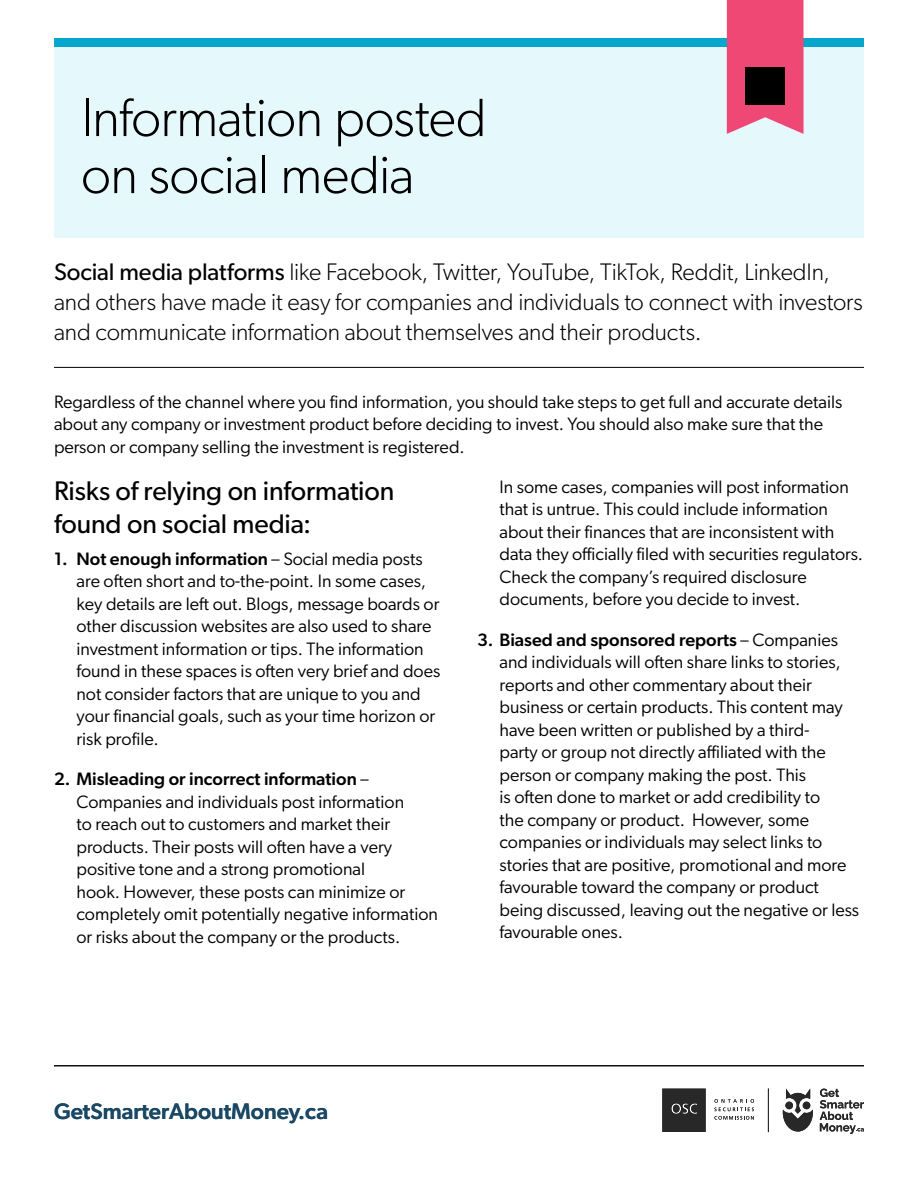
<style>
.page{position:relative;width:918px;height:1188px;background:#fff}
.page>*{position:absolute;margin:0;border:0;box-sizing:border-box;transform-origin:0 0}
.t1{font:300 54px/57px "Gibson";letter-spacing:-.01em;color:#000}
.t2{font:27px/33px "Gibson";letter-spacing:-.005em;color:#000}
.t3{font:300 24px/30px "Gibson";letter-spacing:-.005em;color:#000}
.t4{font:500 22.5px "Gibson";color:#1b4965}
.t5{font:18px/22.5px "Gibson";color:#000}
.s1{font-weight:400}
.s2{font-weight:500}
</style>
<div class="page">
<hr style="left:54px;top:1065px;width:810px;height:1px;background:#000">
<svg style="left:783px;top:1089px;width:30px;height:43px"></svg>
<svg style="left:820px;top:1089px;width:44px;height:45px"></svg>
<svg style="left:714px;top:1099px;width:40px;height:21px"></svg>
<svg style="left:662px;top:1089px;width:44px;height:43px;background:#303031"></svg>
<hr style="left:768px;top:1089px;width:1px;height:43px;background:#282829">
<div style="left:54px;top:47px;width:810px;height:191px;background:#e5f8fc"></div>
<div style="left:54px;top:38px;width:810px;height:9px;background:#05a7cc"></div>
<hr style="left:54px;top:367px;width:810px;height:1px;background:#000">
<svg style="left:727px;top:0;width:77px;height:134px;background:#ee567e"></svg>
<div style="left:745px;top:67px;width:40px;height:38px;background:#000"></div>
<h1 class="t1" style="left:81px;top:88px;width:407px">Information posted on social media</h1>
<p class="t3" style="left:54px;top:257px;width:810px"><span class="s1">Social media platforms</span> like Facebook, Twitter, YouTube, TikTok, Reddit, LinkedIn, and others have made it easy for companies and individuals to connect with investors and communicate information about themselves and their products.</p>
<p class="t5" style="left:54px;top:390px;width:790px">Regardless of the channel where you find information, you should take steps to get full and accurate details about any company or investment product before deciding to invest. You should also make sure that the person or company selling the investment is registered.</p>
<h2 class="t2" style="left:54px;top:474px;width:342px">Risks of relying on information found on social media:</h2>
<p class="t5" style="left:76px;top:547px;width:365px;text-indent:-22px"><span class="s2">1. Not enough information</span> – Social media posts are often short and to-the-point. In some cases, key details are left out. Blogs, message boards or other discussion websites are also used to share investment information or tips. The information found in these spaces is often very brief and does not consider factors that are unique to you and your financial goals, such as your time horizon or risk profile.</p>
<p class="t5" style="left:76px;top:767px;width:363px;text-indent:-22px"><span class="s2">2. Misleading or incorrect information</span> – Companies and individuals post information<br>to reach out to customers and market their products. Their posts will often have a very positive tone and a strong promotional<br>hook. However, these posts can minimize or completely omit potentially negative information or risks about the company or the products.</p>
<p class="t5" style="left:500px;top:475px;width:365px">In some cases, companies will post information that is untrue. This could include information about their finances that are inconsistent with data they officially filed with securities regulators.<br>Check the company’s required disclosure documents, before you decide to invest.</p>
<p class="t5" style="left:500px;top:628px;width:361px;text-indent:-22px"><span class="s2">3. Biased and sponsored reports</span> – Companies and individuals will often share links to stories, reports and other commentary about their business or certain products. This content may have been written or published by a third-<br>party or group not directly affiliated with the person or company making the post. This<br>is often done to market or add credibility to<br>the company or product. However, some companies or individuals may select links to stories that are positive, promotional and more favourable toward the company or product being discussed, leaving out the negative or less favourable ones.</p>
<p class="t4" style="left:54px;top:1097px;width:276px">GetSmarterAboutMoney.ca</p>
</div>
